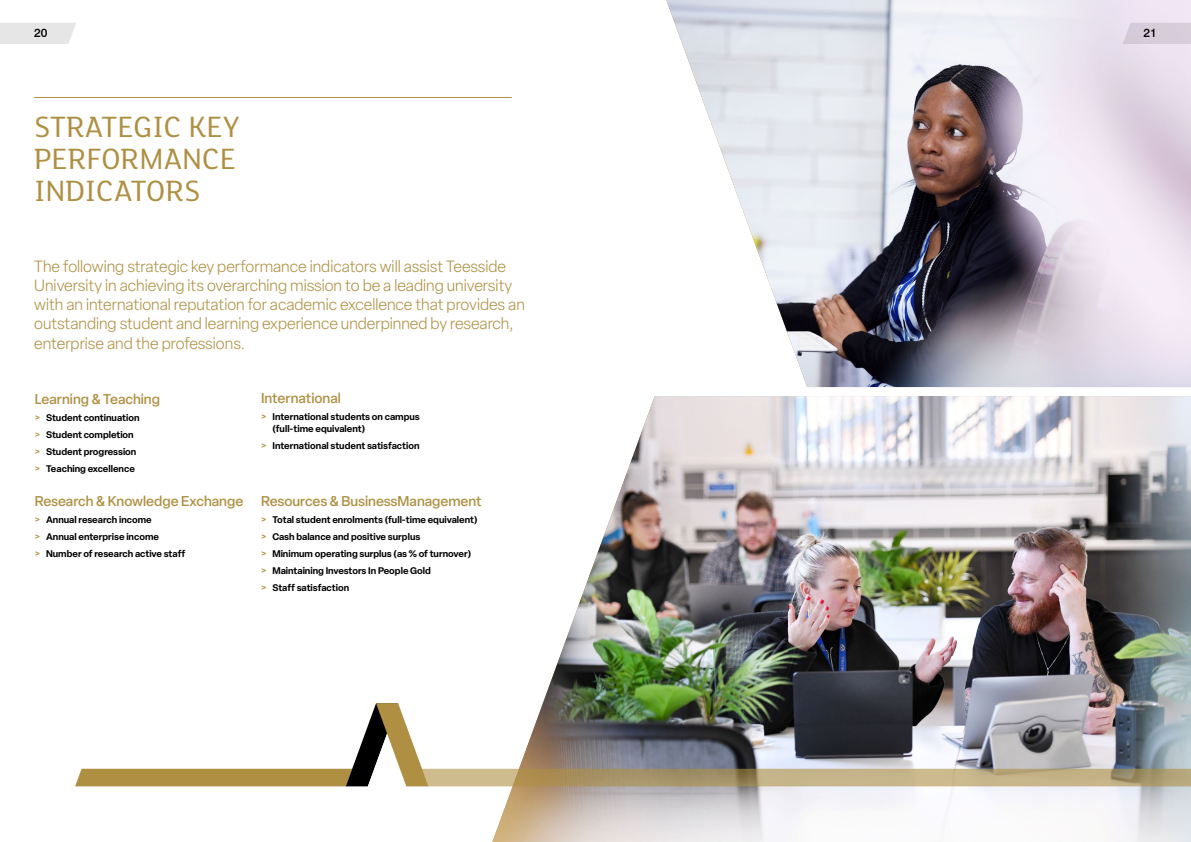
<style>
.page{position:relative;width:1191px;height:842px;background:#fff}
.page>*{position:absolute;margin:0;border:0;box-sizing:border-box;transform-origin:0 0}
.t1{font:32px/32px "FS Lola";color:#af9043;text-align:justify}
.t2{font:300 16px/19.2px "Elza";color:#af9043}
.t3{font:500 14px "Elza";color:#af9043}
.t4{font:500 12px "Swiss 721 BT";color:#000}
.t5{font:600 9.5px/11.4px "Elza";color:#000}
.s1{color:#af9043}
</style>
<div class="page">
<img style="left:666px;top:0;width:525px;height:387px">
<img style="left:548px;top:396px;width:643px;height:291px">
<div style="left:0;top:23px;width:76px;height:21px;background:#e6e6e6"></div>
<hr style="left:34px;top:97px;width:478px;height:1px;background:#af9043">
<svg style="left:1122px;top:23px;width:69px;height:21px"></svg>
<img style="left:75px;top:687px;width:1116px;height:155px">
<p class="t4" style="left:34px;top:26px;width:15px">20</p>
<h2 class="t1" style="left:34px;top:110px;width:207px">STRATEGIC KEY PERFORMANCE INDICATORS</h2>
<p class="t2" style="left:34px;top:256px;width:492px">The following strategic key performance indicators will assist Teesside University in achieving its overarching mission to be a leading university with an international reputation for academic excellence that provides an outstanding student and learning experience underpinned by research, enterprise and the professions.</p>
<h3 class="t3" style="left:35px;top:389px;width:127px">Learning &amp; Teaching</h3>
<p class="t5" style="left:35px;top:411px;width:106px"><span class="s1">&gt;</span> Student continuation</p>
<p class="t5" style="left:35px;top:428px;width:101px"><span class="s1">&gt;</span> Student completion</p>
<p class="t5" style="left:35px;top:445px;width:103px"><span class="s1">&gt;</span> Student progression</p>
<p class="t5" style="left:35px;top:462px;width:102px"><span class="s1">&gt;</span> Teaching excellence</p>
<h3 class="t3" style="left:35px;top:491px;width:210px">Research &amp; Knowledge Exchange</h3>
<p class="t5" style="left:35px;top:513px;width:118px"><span class="s1">&gt;</span> Annual research income</p>
<p class="t5" style="left:35px;top:530px;width:126px"><span class="s1">&gt;</span> Annual enterprise income</p>
<p class="t5" style="left:35px;top:547px;width:152px"><span class="s1">&gt;</span> Number of research active staff</p>
<h3 class="t3" style="left:261px;top:389px;width:81px">International</h3>
<p class="t5" style="left:272px;top:411px;width:149px;text-indent:-11px"><span class="s1">&gt;</span> International students on campus (full-time equivalent)</p>
<p class="t5" style="left:261px;top:440px;width:160px"><span class="s1">&gt;</span> International student satisfaction</p>
<h3 class="t3" style="left:261px;top:491px;width:222px">Resources &amp; BusinessManagement</h3>
<p class="t5" style="left:261px;top:513px;width:218px"><span class="s1">&gt;</span> Total student enrolments (full-time equivalent)</p>
<p class="t5" style="left:261px;top:530px;width:161px"><span class="s1">&gt;</span> Cash balance and positive surplus</p>
<p class="t5" style="left:261px;top:547px;width:212px"><span class="s1">&gt;</span> Minimum operating surplus (as % of turnover)</p>
<p class="t5" style="left:261px;top:564px;width:171px"><span class="s1">&gt;</span> Maintaining Investors In People Gold</p>
<p class="t5" style="left:261px;top:582px;width:90px"><span class="s1">&gt;</span> Staff satisfaction</p>
<p class="t4" style="left:1143px;top:26px;width:15px">21</p>
</div>
